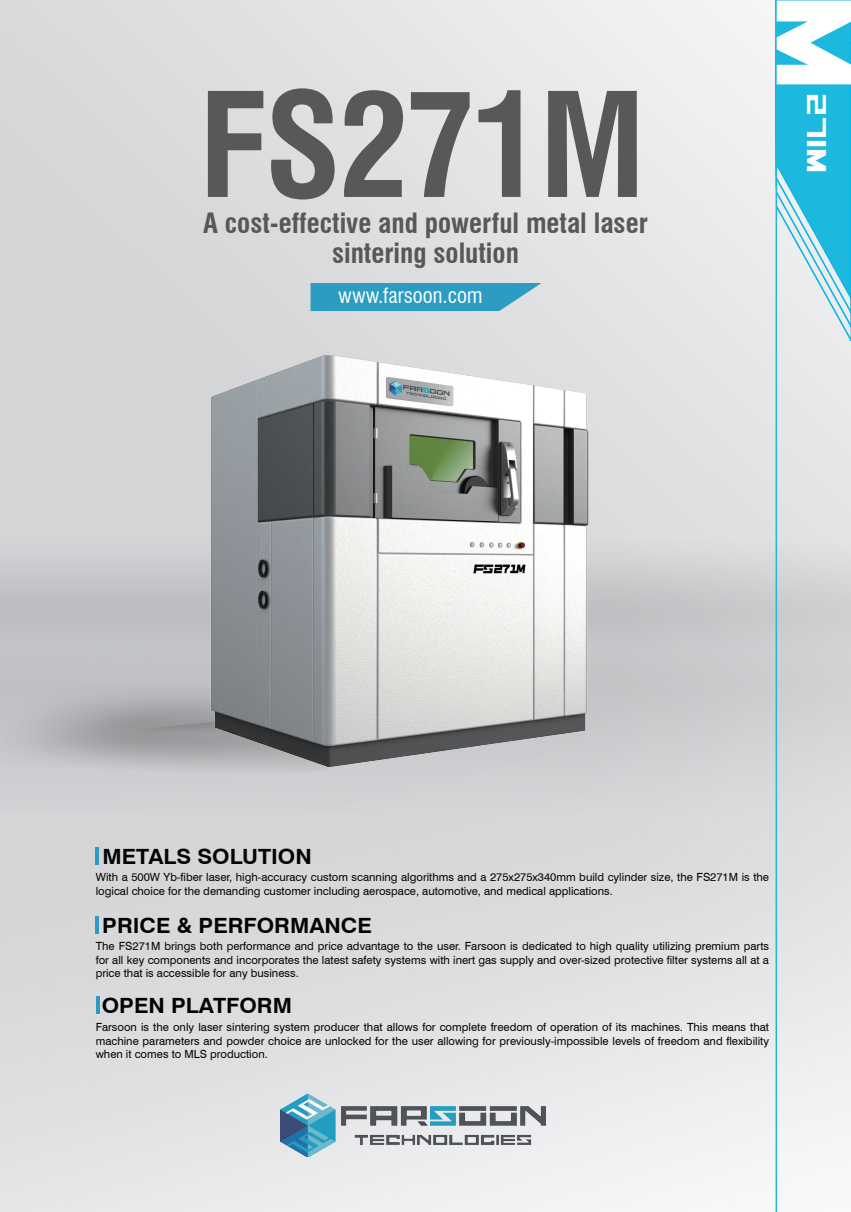
<style>
.page{position:relative;width:851px;height:1212px;background:#fff}
.page>*{position:absolute;margin:0;border:0;box-sizing:border-box;transform-origin:0 0}
.t1{font:700 condensed 141px "Swiss 721 BT";letter-spacing:-.025em;color:#57585a}
.t2{font:106.5px "Square Font";color:#fff;scale:1.46 1}
.t3{font:700 condensed 27.3px/30px "Swiss 721 BT";color:#57585a;text-align:center}
.t4{font:27px "Square Font";color:#fff;scale:1.46 1}
.t5{font:700 21px "Swiss 721 BT";color:#040503;scale:1.05 1}
.t6{font:condensed 20.55px "Swiss 721 BT";color:#fff}
.t7{font:11.25px/13.5px "Swiss 721 BT";color:#040503;text-align:justify}
</style>
<div class="page">
<img style="left:0;top:0;width:850px;height:1212px">
<img style="left:0;top:410px;width:850px;height:435px">
<hr style="left:775px;top:0;width:2px;height:1212px;background:#1cb8de">
<svg style="left:774px;top:0;width:76px;height:347px;background:#5cc8e3"></svg>
<img style="left:0;top:664px;width:386px;height:120px">
<img style="left:88px;top:689px;width:103px;height:61px">
<img style="left:191px;top:344px;width:417px;height:436px">
<hr style="left:850px;top:1093px;width:1px;height:119px;background:#c9cacc">
<hr style="left:96px;top:847px;width:3px;height:18px;background:#2d9cc3">
<hr style="left:96px;top:916px;width:3px;height:18px;background:#2d9cc3">
<hr style="left:96px;top:996px;width:3px;height:18px;background:#2d9cc3">
<svg style="left:310px;top:283px;width:231px;height:28px;background:#3da2c5"></svg>
<img style="left:281px;top:1093px;width:264px;height:64px">
<h1 class="t1" style="left:199px;top:61px;width:448px">FS271M</h1>
<h3 class="t3" style="left:203px;top:208px;width:446px">A cost-effective and powerful metal laser sintering solution</h3>
<h3 class="t6" style="left:338px;top:283px;width:146px">www.farsoon.com</h3>
<h2 class="t2" style="left:866px;top:-7px;width:69px;rotate:90deg">M</h2>
<h3 class="t4" style="left:829px;top:93px;width:56px;rotate:90deg">271M</h3>
<h3 class="t5" style="left:102px;top:842px;width:201px">METALS SOLUTION</h3>
<p class="t7" style="left:96px;top:870px;width:674px">With a 500W Yb-fiber laser, high-accuracy custom scanning algorithms and a 275x275x340mm build cylinder size, the FS271M is the logical choice for the demanding customer including aerospace, automotive, and medical applications.</p>
<h3 class="t5" style="left:102px;top:911px;width:258px">PRICE &amp; PERFORMANCE</h3>
<p class="t7" style="left:96px;top:939px;width:674px">The FS271M brings both performance and price advantage to the user. Farsoon is dedicated to high quality utilizing premium parts for all key components and incorporates the latest safety systems with inert gas supply and over-sized protective filter systems all at a price that is accessible for any business.</p>
<h3 class="t5" style="left:102px;top:991px;width:183px">OPEN PLATFORM</h3>
<p class="t7" style="left:96px;top:1020px;width:674px">Farsoon is the only laser sintering system producer that allows for complete freedom of operation of its machines. This means that machine parameters and powder choice are unlocked for the user allowing for previously-impossible levels of freedom and flexibility when it comes to MLS production.</p>
</div>
